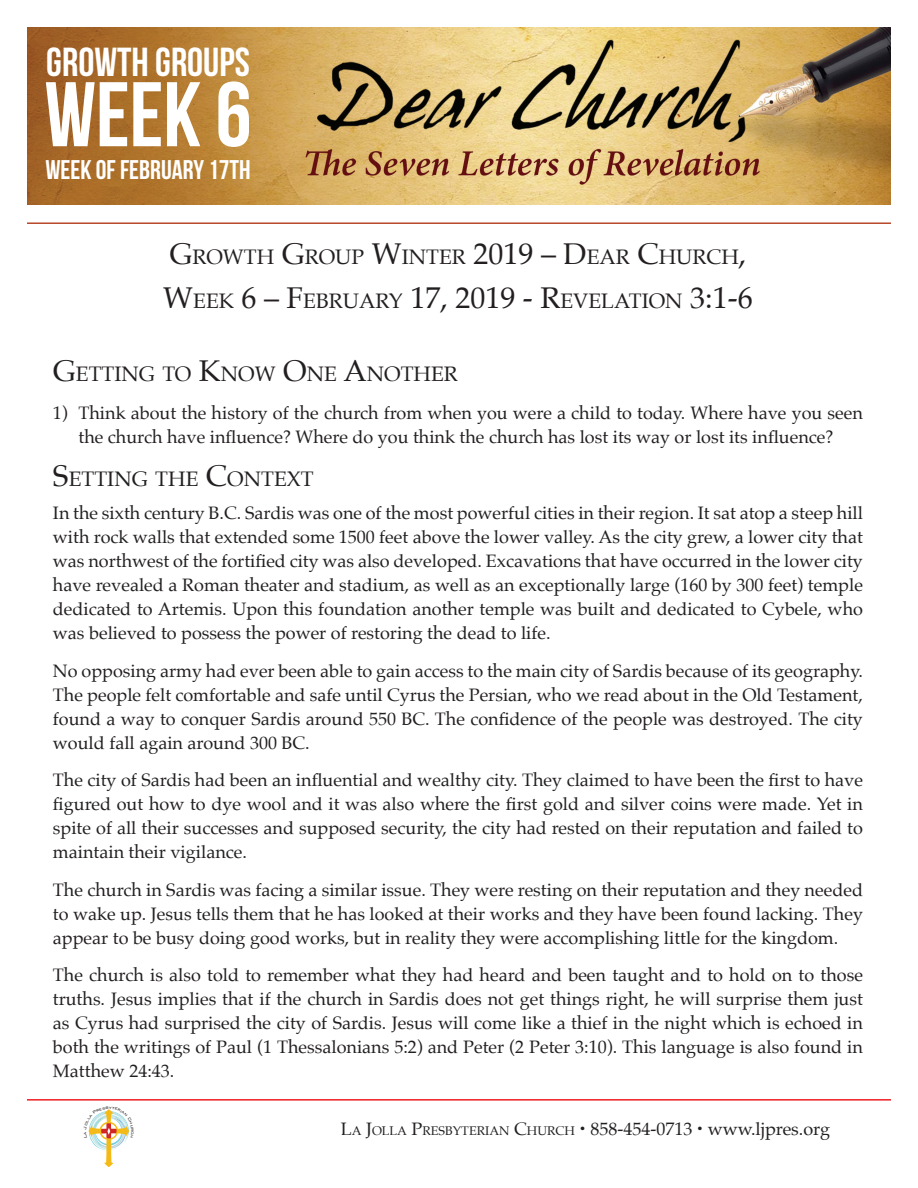
<style>
.page{position:relative;width:918px;height:1188px;background:#fff}
.page>*{position:absolute;margin:0;border:0;box-sizing:border-box;transform-origin:0 0}
.t1{font:91.5px "Bebas Neue";color:#fff}
.t2{font:40.5px "Bebas Neue";color:#fff}
.t3{font:27px "Bebas Neue";color:#fff}
.t4{font:21px/43.5px "Palatino";color:#231f20;text-align:center}
.t5{font:18px/24px "Palatino";color:#231f20;text-align:justify}
.s1{font-size:30px}
.s2{font-style:inherit}
.s3{font-size:12.6px}
</style>
<div class="page">
<img style="left:27px;top:27px;width:864px;height:177px">
<hr style="left:27px;top:222px;width:864px;height:2px;background:#b84829">
<hr style="left:27px;top:1099px;width:864px;height:2px;background:#ee1d23">
<svg style="left:88px;top:1109px;width:41px;height:58px"></svg>
<h2 class="t2" style="left:46px;top:40px;width:205px">GROWTH GROUPS</h2>
<h1 class="t1" style="left:45px;top:64px;width:209px">WEEK 6</h1>
<h3 class="t3" style="left:45px;top:154px;width:207px">WEEK OF FEBRUARY 17TH</h3>
<p class="t4" style="left:163px;top:235px;width:591px"><span class="s1">G</span>ROWTH <span class="s1">G</span>ROUP <span class="s1">W</span>INTER <span class="s1">2019 – D</span>EAR <span class="s1">C</span>HURCH<span class="s1">,<br>W</span>EEK <span class="s1">6 – F</span>EBRUARY <span class="s1">17, 2019 - R</span>EVELATION <span class="s1">3:1-6</span></p>
<p class="t4" style="left:53px;top:352px;width:407px"><span class="s1">G</span>ETTING TO <span class="s1">K</span>NOW <span class="s1">O</span>NE <span class="s1">A</span>NOTHER</p>
<p class="t5" style="left:53px;top:401px;width:811px;text-align:center">1) Think about the history of the church from when you were a child to today. Where have you seen the church have influence? Where do you think the church has lost its way or lost its influence?</p>
<p class="t4" style="left:53px;top:457px;width:262px"><span class="s1">S</span>ETTING THE <span class="s1">C</span>ONTEXT</p>
<p class="t5" style="left:53px;top:501px;width:812px">In the sixth century B.C. Sardis was one of the most powerful cities in their region. It sat atop a steep hill with rock walls that extended some 1500 feet above the lower valley. As the city grew, a lower city that was northwest of the fortified city was also developed. Excavations that have occurred in the lower city have revealed a Roman theater and stadium, as well as an exceptionally large (160 by 300 feet) temple dedicated to Artemis. Upon this foundation another temple was built and dedicated to Cybele, who was believed to possess the power of restoring the dead to life.</p>
<p class="t5" style="left:53px;top:659px;width:812px">No opposing army had ever been able to gain access to the main city of Sardis because of its geography.<br>The people felt comfortable and safe until Cyrus the Persian, who we read about in the Old Testament, found a way to conquer Sardis around 550 BC. The confidence of the people was destroyed. The city would fall again around 300 BC.</p>
<p class="t5" style="left:53px;top:768px;width:812px">The city of Sardis had been an influential and wealthy city. They claimed to have been the first to have figured out how to dye wool and it was also where the first gold and silver coins were made. Yet in spite of all their successes and supposed security, the city had rested on their reputation and failed to maintain their vigilance.</p>
<p class="t5" style="left:53px;top:878px;width:812px">The church in Sardis was facing a similar issue. They were resting on their reputation and they needed to wake up. Jesus tells them that he has looked at their works and they have been found lacking. They appear to be busy doing good works, but in reality they were accomplishing little for the kingdom.</p>
<p class="t5" style="left:53px;top:963px;width:812px">The church is also told to remember what they had heard and been taught and to hold on to those truths. Jesus implies that if the church in Sardis does not get things right, he will surprise them just as Cyrus had surprised the city of Sardis. Jesus will come like a thief in the night which is echoed in both the writings of Paul (1 Thessalonians 5:2) and Peter (2 Peter 3:10). This language is also found in Matthew 24:43.</p>
<p class="t5" style="left:341px;top:1117px;width:491px"><span class="s2">L</span><span class="s3">A</span> <span class="s2">J</span><span class="s3">OLLA</span> <span class="s2">P</span><span class="s3">RESBYTERIAN</span> <span class="s2">C</span><span class="s3">HURCH</span> <sup>•</sup> 858-454-0713 <sup>•</sup> www.ljpres.org</p>
</div>
